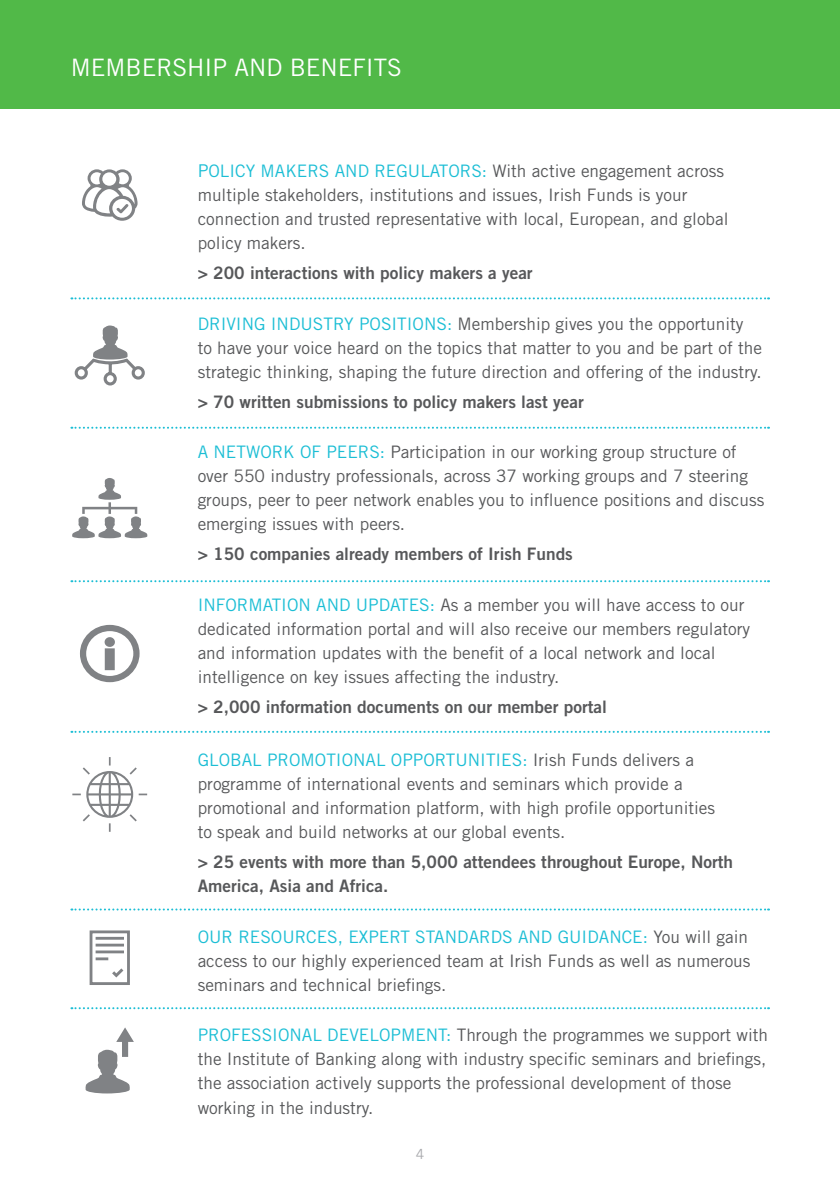
<style>
.page{position:relative;width:840px;height:1191px;background:#fff}
.page>*{position:absolute;margin:0;border:0;box-sizing:border-box;transform-origin:0 0}
.Pa0{font:24px "Trade Gothic LT Std";color:#fff}
.Pa0-2{font:17.2px/24px "Trade Gothic LT Std";color:#57585a}
.Pa0-3{font:17.2px/24px "Trade Gothic LT Std Bd 2";color:#57585a}
.t1{font:14px "Trade Gothic LT Std";color:#a8a9ad}
.s1{font-size:17.6px;color:#1cbed5}
.s2{color:#1cbed5}
</style>
<div class="page">
<div style="left:0;top:0;width:839px;height:109px;background:#51b948"></div>
<svg style="left:71px;top:297px;width:697px;height:2px"></svg>
<svg style="left:71px;top:427px;width:697px;height:2px"></svg>
<svg style="left:71px;top:580px;width:697px;height:2px"></svg>
<svg style="left:71px;top:731px;width:697px;height:2px"></svg>
<svg style="left:71px;top:908px;width:697px;height:2px"></svg>
<svg style="left:71px;top:1007px;width:697px;height:2px"></svg>
<svg style="left:82px;top:169px;width:55px;height:52px"></svg>
<svg style="left:72px;top:757px;width:75px;height:75px"></svg>
<svg style="left:72px;top:478px;width:75px;height:60px"></svg>
<svg style="left:74px;top:325px;width:71px;height:61px"></svg>
<div style="left:80px;top:625px;width:59px;height:57px;border:6px solid #808285;border-radius:50%"></div>
<svg style="left:104px;top:637px;width:11px;height:33px"></svg>
<svg style="left:85px;top:1027px;width:49px;height:66px"></svg>
<svg style="left:112px;top:968px;width:11px;height:9px"></svg>
<svg style="left:96px;top:957px;width:12px;height:3px"></svg>
<hr style="left:95px;top:950px;width:29px;height:3px;background:#808285">
<hr style="left:95px;top:943px;width:29px;height:3px;background:#808285">
<hr style="left:95px;top:937px;width:29px;height:2px;background:#808285">
<div style="left:90px;top:930px;width:40px;height:55px;border:3px solid #808285"></div>
<p class="Pa0" style="left:71px;top:53px;width:332px">MEMBERSHIP AND BENEFITS</p>
<p class="Pa0-2" style="left:197px;top:159px;width:532px"><span class="s1">P</span><span class="s2">OLICY MAKERS AND REGULATORS:</span> With active engagement across multiple stakeholders, institutions and issues, Irish Funds is your connection and trusted representative with local, European, and global policy makers.</p>
<p class="Pa0-3" style="left:197px;top:261px;width:336px">&gt; 200 interactions with policy makers a year</p>
<p class="Pa0-2" style="left:197px;top:311px;width:565px"><span class="s2">DRIVING INDUSTRY POSITIONS:</span> Membership gives you the opportunity to have your voice heard on the topics that matter to you and be part of the strategic thinking, shaping the future direction and offering of the industry.</p>
<p class="Pa0-3" style="left:197px;top:389px;width:387px">&gt; 70 written submissions to policy makers last year</p>
<p class="Pa0-2" style="left:197px;top:439px;width:568px"><span class="s2">A NETWORK OF PEERS:</span> Participation in our working group structure of over 550 industry professionals, across 37 working groups and 7 steering groups, peer to peer network enables you to influence positions and discuss emerging issues with peers.</p>
<p class="Pa0-3" style="left:197px;top:542px;width:376px">&gt; 150 companies already members of Irish Funds</p>
<p class="Pa0-2" style="left:197px;top:592px;width:553px"><span class="s2">INFORMATION AND UPDATES:</span> As a member you will have access to our dedicated information portal and will also receive our members regulatory and information updates with the benefit of a local network and local intelligence on key issues affecting the industry.</p>
<p class="Pa0-3" style="left:197px;top:694px;width:410px">&gt; 2,000 information documents on our member portal</p>
<p class="Pa0-2" style="left:197px;top:747px;width:518px"><span class="s2">GLOBAL PROMOTIONAL OPPORTUNITIES:</span> Irish Funds delivers a programme of international events and seminars which provide a promotional and information platform, with high profile opportunities to speak and build networks at our global events.</p>
<p class="Pa0-3" style="left:197px;top:849px;width:536px">&gt; 25 events with more than 5,000 attendees throughout Europe, North<br>America, Asia and Africa.</p>
<p class="Pa0-2" style="left:197px;top:924px;width:554px"><span class="s2">OUR RESOURCES, EXPERT STANDARDS AND GUIDANCE:</span> You will gain access to our highly experienced team at Irish Funds as well as numerous seminars and technical briefings.</p>
<p class="Pa0-2" style="left:197px;top:1023px;width:571px"><span class="s2">PROFESSIONAL DEVELOPMENT:</span> Through the programmes we support with the Institute of Banking along with industry specific seminars and briefings, the association actively supports the professional development of those working in the industry.</p>
<p class="t1" style="left:415px;top:1145px;width:10px">4</p>
</div>
